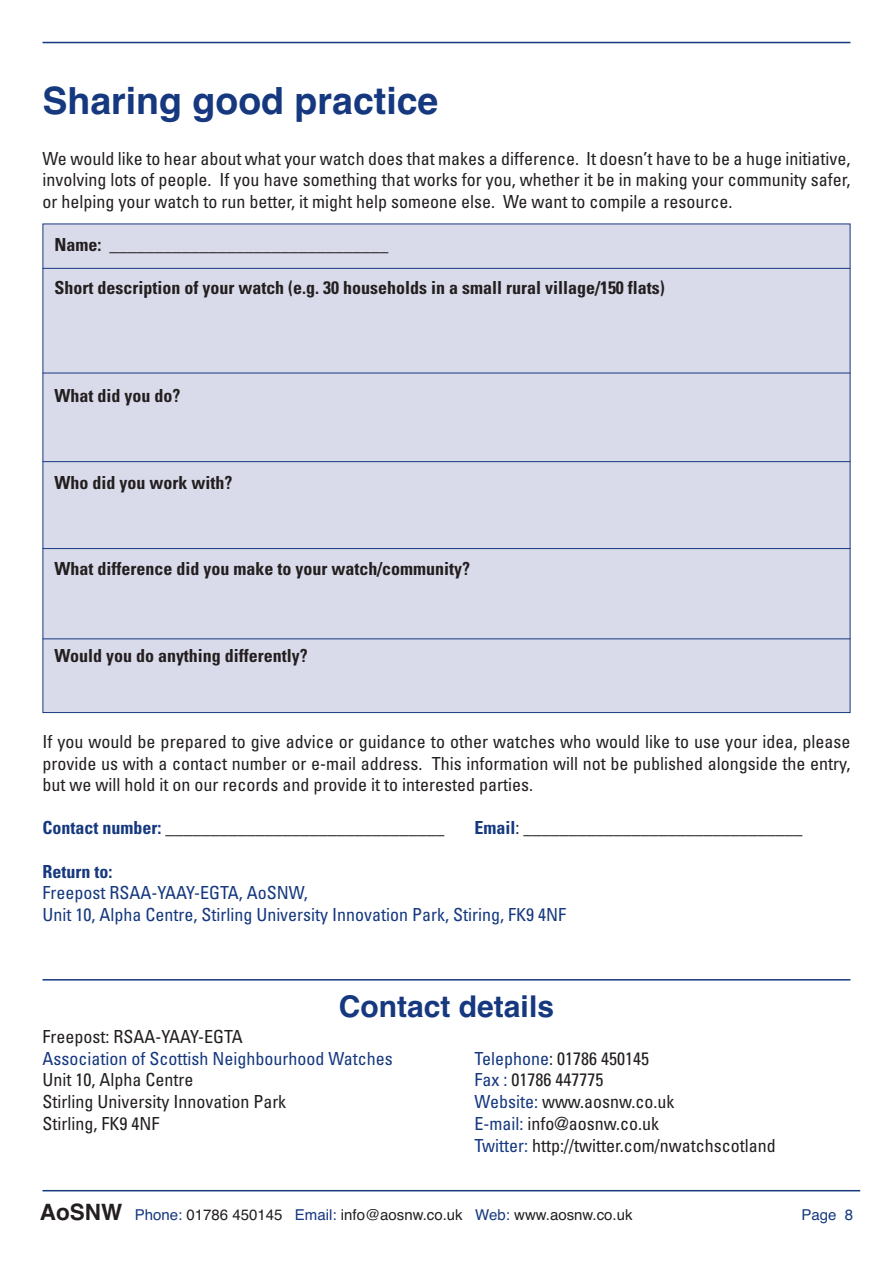
<style>
.page{position:relative;width:893px;height:1263px;background:#fff}
.page>*{position:absolute;margin:0;border:0;box-sizing:border-box;transform-origin:0 0}
.t1{font:700 37.5px "Helvetica";color:#15387f}
.t2{font:700 30px "Helvetica";color:#15387f}
.t3{font:condensed 18px/21.6px "Univers";color:#231f20;text-align:justify}
.t4{font:700 condensed 18px "Univers";color:#231f20}
.t5{font:condensed 18px/21.6px "Univers";color:#15387f}
.t6{font:700 condensed 18px "Univers";color:#15387f}
.t7{font:15px "Helvetica";color:#231f20}
.t8{font:15px "Helvetica";color:#15387f}
.s1{font-weight:700;color:#15387f}
.s2{color:#15387f}
.s3{font-weight:700;font-size:22.5px}
</style>
<div class="page">
<div style="left:43px;top:224px;width:807px;height:488px;background:#dadbea"></div>
<hr style="left:43px;top:42px;width:807px;height:1px;background:#15387f">
<hr style="left:43px;top:1190px;width:817px;height:1px;background:#15387f">
<hr style="left:43px;top:979px;width:807px;height:1px;background:#15387f">
<hr style="left:43px;top:268px;width:807px;height:1px;background:#15387f">
<hr style="left:43px;top:373px;width:807px;height:1px;background:#15387f">
<hr style="left:43px;top:461px;width:807px;height:1px;background:#15387f">
<hr style="left:43px;top:638px;width:807px;height:1px;background:#15387f">
<hr style="left:43px;top:548px;width:807px;height:1px;background:#15387f">
<h1 class="t1" style="left:43px;top:87px;width:397px">Sharing good practice</h1>
<p class="t3" style="left:43px;top:149px;width:810px">We would like to hear about what your watch does that makes a difference. It doesn’t have to be a huge initiative, involving lots of people. If you have something that works for you, whether it be in making your community safer, or helping your watch to run better, it might help someone else. We want to compile a resource.</p>
<p class="t4" style="left:55px;top:238px;width:335px">Name: _______________________________</p>
<p class="t4" style="left:55px;top:281px;width:612px">Short description of your watch (e.g. 30 households in a small rural village/150 flats)</p>
<p class="t4" style="left:55px;top:389px;width:127px">What did you do?</p>
<p class="t4" style="left:55px;top:476px;width:179px">Who did you work with?</p>
<p class="t4" style="left:55px;top:562px;width:417px">What difference did you make to your watch/community?</p>
<p class="t4" style="left:55px;top:648px;width:255px">Would you do anything differently?</p>
<p class="t3" style="left:43px;top:732px;width:809px">If you would be prepared to give advice or guidance to other watches who would like to use your idea, please provide us with a contact number or e-mail address. This information will not be published alongside the entry, but we will hold it on our records and provide it to interested parties.</p>
<p class="t3" style="left:43px;top:819px;width:403px"><span class="s1">Contact number:</span> _______________________________</p>
<p class="t3" style="left:475px;top:819px;width:329px"><span class="s1">Email</span>: _______________________________</p>
<p class="t6" style="left:43px;top:864px;width:71px">Return to:</p>
<p class="t5" style="left:43px;top:883px;width:525px">Freepost RSAA-YAAY-EGTA, AoSNW,<br>Unit 10, Alpha Centre, Stirling University Innovation Park, Stiring, FK9 4NF</p>
<h2 class="t2" style="left:339px;top:996px;width:217px">Contact details</h2>
<p class="t3" style="left:43px;top:1027px;width:202px">Freepost: RSAA-YAAY-EGTA</p>
<p class="t5" style="left:43px;top:1049px;width:352px">Association of Scottish Neighbourhood Watches</p>
<p class="t3" style="left:475px;top:1049px;width:176px"><span class="s2">Telephone</span>: 01786 450145</p>
<p class="t3" style="left:43px;top:1071px;width:152px">Unit 10, Alpha Centre</p>
<p class="t3" style="left:475px;top:1071px;width:130px"><span class="s2">Fax :</span> 01786 447775</p>
<p class="t3" style="left:43px;top:1092px;width:245px">Stirling University Innovation Park</p>
<p class="t3" style="left:475px;top:1092px;width:202px"><span class="s2">Website:</span> www.aosnw.co.uk</p>
<p class="t3" style="left:43px;top:1115px;width:118px">Stirling, FK9 4NF</p>
<p class="t3" style="left:475px;top:1115px;width:303px"><span class="s2">E-mail:</span> info@aosnw.co.uk<br><span class="s2">Twitter:</span> http://twitter.com/nwatchscotland</p>
<p class="t7" style="left:40px;top:1209px;width:594px"><span class="s3">AoSNW</span> <span class="s2">Phone:</span> 01786 450145 <span class="s2">Email:</span> info@aosnw.co.uk <span class="s2">Web:</span> www.aosnw.co.uk</p>
<p class="t8" style="left:801px;top:1209px;width:53px">Page 8</p>
</div>
